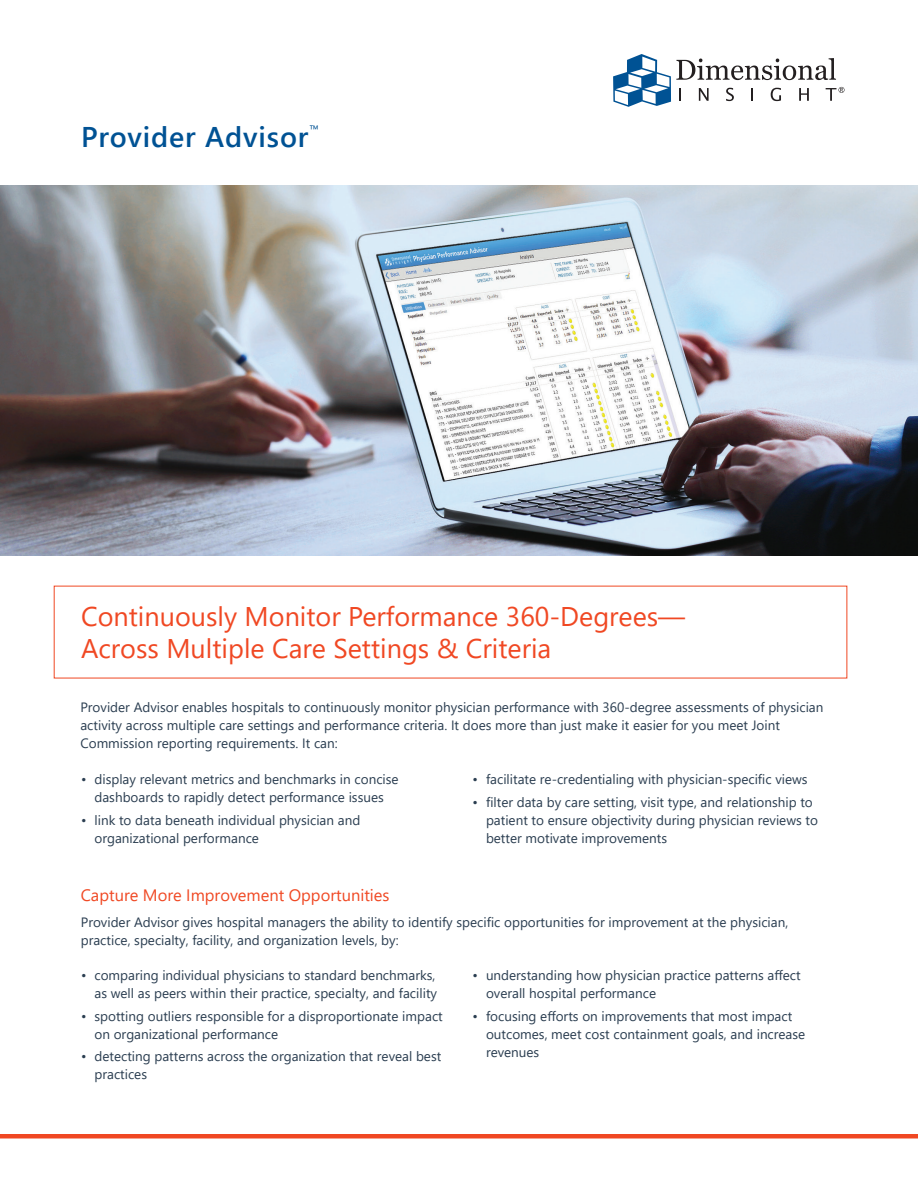
<style>
.page{position:relative;width:918px;height:1188px;background:#fff}
.page>*{position:absolute;margin:0;border:0;box-sizing:border-box;transform-origin:0 0}
.t1{font:600 28.5px "Segoe UI";letter-spacing:.03em;color:#005294}
.space_after_paragraph{font:27px/32.4px "Segoe UI";color:#f04823}
.Subhead_in_Red{font:16.5px "Segoe UI";color:#f04823}
.List_Paragraph{font:13.5px/18px "Segoe UI";color:#2a3d50}
.t2{font:12.3px "Segoe UI";color:#005294}
</style>
<div class="page">
<img style="left:0;top:186px;width:918px;height:370px">
<hr style="left:0;top:1134px;width:918px;height:4px;background:#f04823">
<svg style="left:613px;top:54px;width:231px;height:53px"></svg>
<p class="t1" style="left:81px;top:110px;width:229px">Provider Advisor</p>
<p class="t2" style="left:309px;top:118px;width:11px">™</p>
<p class="space_after_paragraph" style="left:81px;top:598px;width:606px">Continuously Monitor Performance 360-Degrees—<br>Across Multiple Care Settings &amp; Criteria</p>
<p class="List_Paragraph" style="left:80px;top:697px;width:745px">Provider Advisor enables hospitals to continuously monitor physician performance with 360-degree assessments of physician activity across multiple care settings and performance criteria. It does more than just make it easier for you meet Joint<br>Commission reporting requirements. It can:</p>
<p class="List_Paragraph" style="left:81px;top:769px;width:319px;text-align:center">• display relevant metrics and benchmarks in concise dashboards to rapidly detect performance issues</p>
<p class="List_Paragraph" style="left:94px;top:810px;width:267px;text-indent:-14px">• link to data beneath individual physician and organizational performance</p>
<p class="List_Paragraph" style="left:472px;top:769px;width:337px">• facilitate re-credentialing with physician-specific views</p>
<p class="List_Paragraph" style="left:486px;top:792px;width:334px;text-indent:-14px">• filter data by care setting, visit type, and relationship to patient to ensure objectivity during physician reviews to better motivate improvements</p>
<p class="Subhead_in_Red" style="left:81px;top:879px;width:310px">Capture More Improvement Opportunities</p>
<p class="List_Paragraph" style="left:81px;top:912px;width:709px">Provider Advisor gives hospital managers the ability to identify specific opportunities for improvement at the physician, practice, specialty, facility, and organization levels, by:</p>
<p class="List_Paragraph" style="left:81px;top:966px;width:358px;text-align:right">• comparing individual physicians to standard benchmarks, as well as peers within their practice, specialty, and facility</p>
<p class="List_Paragraph" style="left:94px;top:1006px;width:350px;text-indent:-14px">• spotting outliers responsible for a disproportionate impact on organizational performance</p>
<p class="List_Paragraph" style="left:94px;top:1047px;width:348px;text-indent:-14px">• detecting patterns across the organization that reveal best practices</p>
<p class="List_Paragraph" style="left:486px;top:966px;width:316px;text-indent:-14px">• understanding how physician practice patterns affect overall hospital performance</p>
<p class="List_Paragraph" style="left:486px;top:1006px;width:321px;text-indent:-14px">• focusing efforts on improvements that most impact outcomes, meet cost containment goals, and increase revenues</p>
</div>
